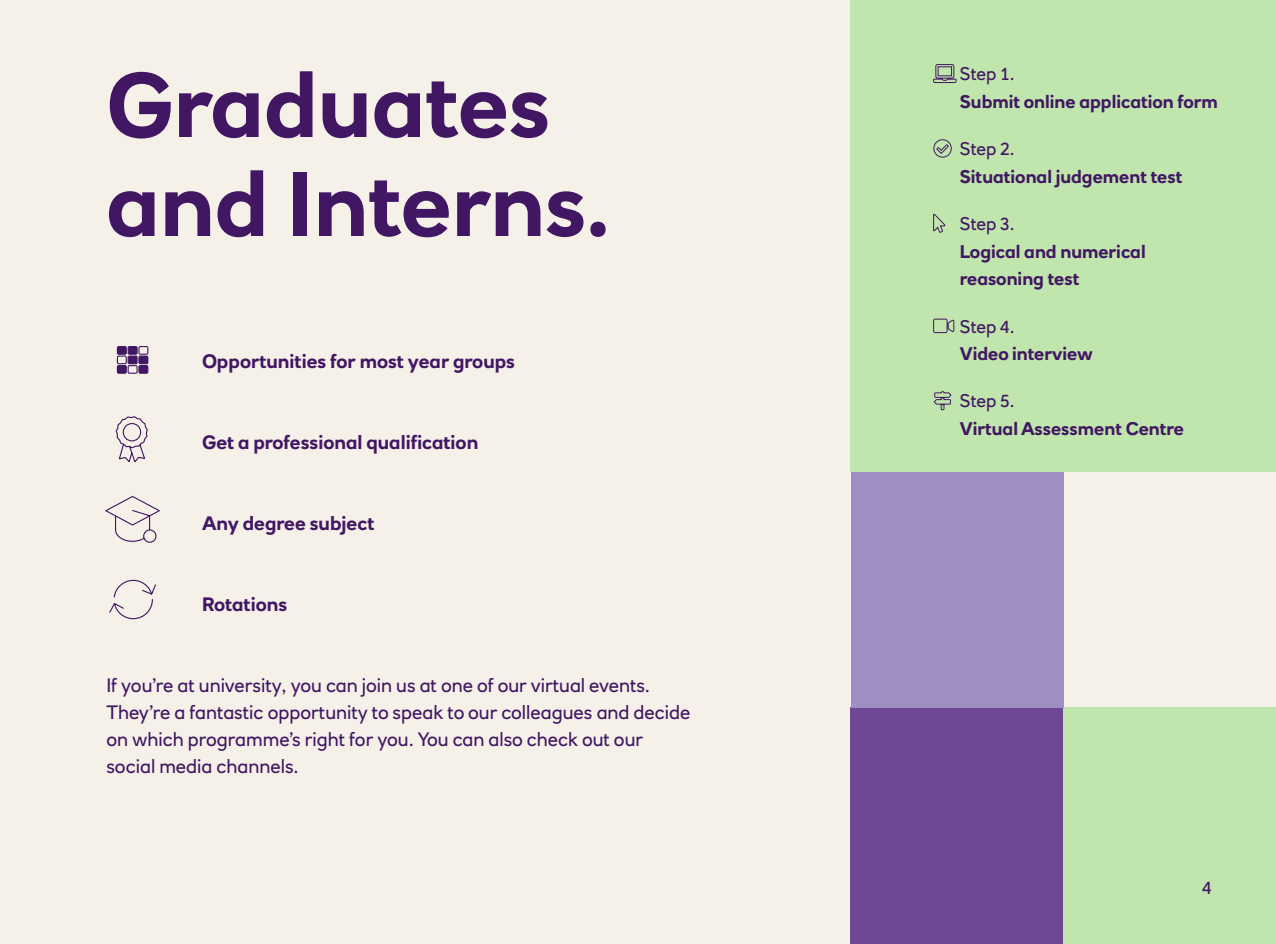
<style>
.page{position:relative;width:1276px;height:944px;background:#f5f1e9}
.page>*{position:absolute;margin:0;border:0;box-sizing:border-box;transform-origin:0 0}
.t1{font:700 90px/99px "RN House Sans";color:#411663}
.t2{font:19.12px/27px "RN House Sans";color:#411663}
.t3{font:700 19.12px "RN House Sans";color:#411663}
.t4{font:700 18px/27.7px "RN House Sans";color:#411663}
.t5{font:18px "RN House Sans";color:#411663}
.s1{font-weight:400}
</style>
<div class="page">
<div style="left:1063px;top:708px;width:213px;height:236px;background:#c1e6ad"></div>
<div style="left:850px;top:708px;width:213px;height:236px;background:#6e4895"></div>
<div style="left:850px;top:472px;width:213px;height:236px;background:#9e8ec3"></div>
<div style="left:850px;top:0;width:426px;height:472px;background:#c1e6ad"></div>
<svg style="left:116px;top:346px;width:33px;height:28px"></svg>
<svg style="left:115px;top:416px;width:33px;height:46px"></svg>
<svg style="left:109px;top:579px;width:47px;height:41px"></svg>
<svg style="left:105px;top:496px;width:55px;height:47px"></svg>
<h1 class="t1" style="left:106px;top:55px;width:506px">Graduates and Interns.</h1>
<p class="t3" style="left:202px;top:349px;width:315px">Opportunities for most year groups</p>
<p class="t3" style="left:202px;top:430px;width:278px">Get a professional qualification</p>
<p class="t3" style="left:202px;top:511px;width:174px">Any degree subject</p>
<p class="t3" style="left:202px;top:592px;width:87px">Rotations</p>
<p class="t2" style="left:106px;top:671px;width:586px">If you’re at university, you can join us at one of our virtual events.<br>They’re a fantastic opportunity to speak to our colleagues and decide on which programme’s right for you. You can also check out our social media channels.</p>
<p class="t4" style="left:960px;top:60px;width:259px;text-indent:-26px">●▼□ <span class="s1">Step 1.<br></span>Submit online application form</p>
<p class="t4" style="left:960px;top:135px;width:224px;text-indent:-26px">● <span class="s1">Step 2.<br></span>Situational judgement test</p>
<p class="t5" style="left:960px;top:213px;width:56px">Step 3.</p>
<p class="t4" style="left:960px;top:237px;width:187px">Logical and numerical reasoning test</p>
<p class="t4" style="left:960px;top:312px;width:134px;text-indent:-26px">❖□ <span class="s1">Step 4.<br></span>Video interview</p>
<p class="t4" style="left:960px;top:387px;width:226px;text-indent:-26px">▲■▲ <span class="s1">Step 5.<br></span>Virtual Assessment Centre</p>
<p class="t5" style="left:1202px;top:876px;width:11px">4</p>
</div>
